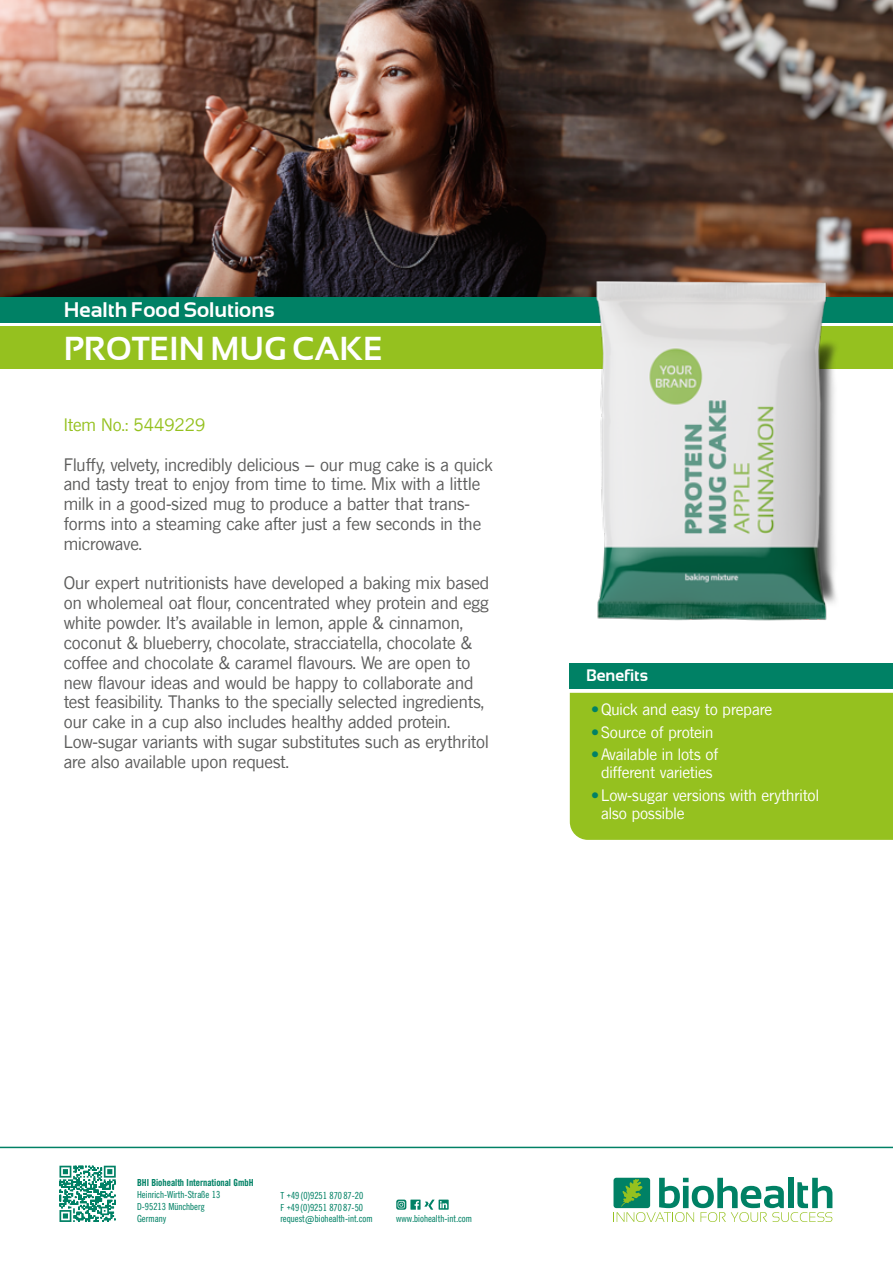
<style>
.page{position:relative;width:893px;height:1263px;background:#fff}
.page>*{position:absolute;margin:0;border:0;box-sizing:border-box;transform-origin:0 0}
.t1{font:700 33px "Sansation";color:#fff}
.t2{font:700 21px "Sansation";color:#fff}
.t3{font:16.5px/19.8px "News Gothic SB";color:#5c5c5b}
.t4{font:16.5px "News Gothic SB";color:#95c11f}
.t5{font:700 16.5px "Sansation";color:#fff}
.t6{font:15px/18px "News Gothic SB";color:#fff;text-align:center}
.t7{font:10.5px/12px "News Gothic SB Con";color:#008165}
.t8{font:10.5px "News Gothic SB Bold Con";color:#008165}
.s1{color:#008165}
</style>
<div class="page">
<img style="left:0;top:0;width:893px;height:298px">
<hr style="left:0;top:1147px;width:893px;height:1px;background:#008165">
<div style="left:0;top:298px;width:893px;height:25px;background:#008165"></div>
<div style="left:0;top:326px;width:893px;height:43px;background:#95c11f"></div>
<svg style="left:60px;top:1166px;width:56px;height:56px"></svg>
<svg style="left:613px;top:1178px;width:219px;height:44px"></svg>
<svg style="left:396px;top:1199px;width:53px;height:11px"></svg>
<div style="left:570px;top:663px;width:323px;height:25px;background:#008165"></div>
<img style="left:559px;top:264px;width:309px;height:403px">
<div style="left:570px;top:693px;width:323px;height:147px;background:#95c11f"></div>
<p class="t2" style="left:64px;top:298px;width:212px">Health Food Solutions</p>
<h1 class="t1" style="left:64px;top:329px;width:321px">PROTEIN MUG CAKE</h1>
<p class="t4" style="left:64px;top:414px;width:143px">Item No.: 5449229</p>
<p class="t3" style="left:64px;top:454px;width:430px">Fluffy, velvety, incredibly delicious – our mug cake is a quick and tasty treat to enjoy from time to time. Mix with a little milk in a good-sized mug to produce a batter that trans&shy;forms into a steaming cake after just a few seconds in the microwave.</p>
<p class="t3" style="left:64px;top:573px;width:427px">Our expert nutritionists have developed a baking mix based on wholemeal oat flour, concentrated whey protein and egg white powder. It’s available in lemon, apple &amp; cinnamon, coconut &amp; blueberry, chocolate, stracciatella, chocolate &amp; coffee and chocolate &amp; caramel flavours. We are open to new flavour ideas and would be happy to collaborate and test feasibility. Thanks to the specially selected ingredients, our cake in a cup also includes healthy added protein.<br>Low-sugar variants with sugar substitutes such as erythritol are also available upon request.</p>
<p class="t5" style="left:586px;top:666px;width:63px">Benefits</p>
<p class="t6" style="left:590px;top:700px;width:183px"><span class="s1">•</span>Quick and easy to prepare</p>
<p class="t6" style="left:590px;top:722px;width:125px"><span class="s1">•</span>Source of protein</p>
<p class="t6" style="left:590px;top:745px;width:130px"><span class="s1">•</span>Available in lots of different varieties</p>
<p class="t6" style="left:601px;top:785px;width:219px;text-align:left;text-indent:-11px"><span class="s1">•</span>Low-sugar versions with erythritol also possible</p>
<p class="t8" style="left:137px;top:1176px;width:118px">BHI Biohealth International GmbH</p>
<p class="t7" style="left:137px;top:1188px;width:85px">Heinrich-Wirth-Straße 13<br>D-95213 Münchberg<br>Germany</p>
<p class="t7" style="left:280px;top:1189px;width:94px;line-height:11.6px">T +49(0)9251 87087-20<br>F +49(0)9251 87087-50 request@biohealth-int.com</p>
<p class="t7" style="left:396px;top:1212px;width:77px">www.biohealth-int.com</p>
</div>
